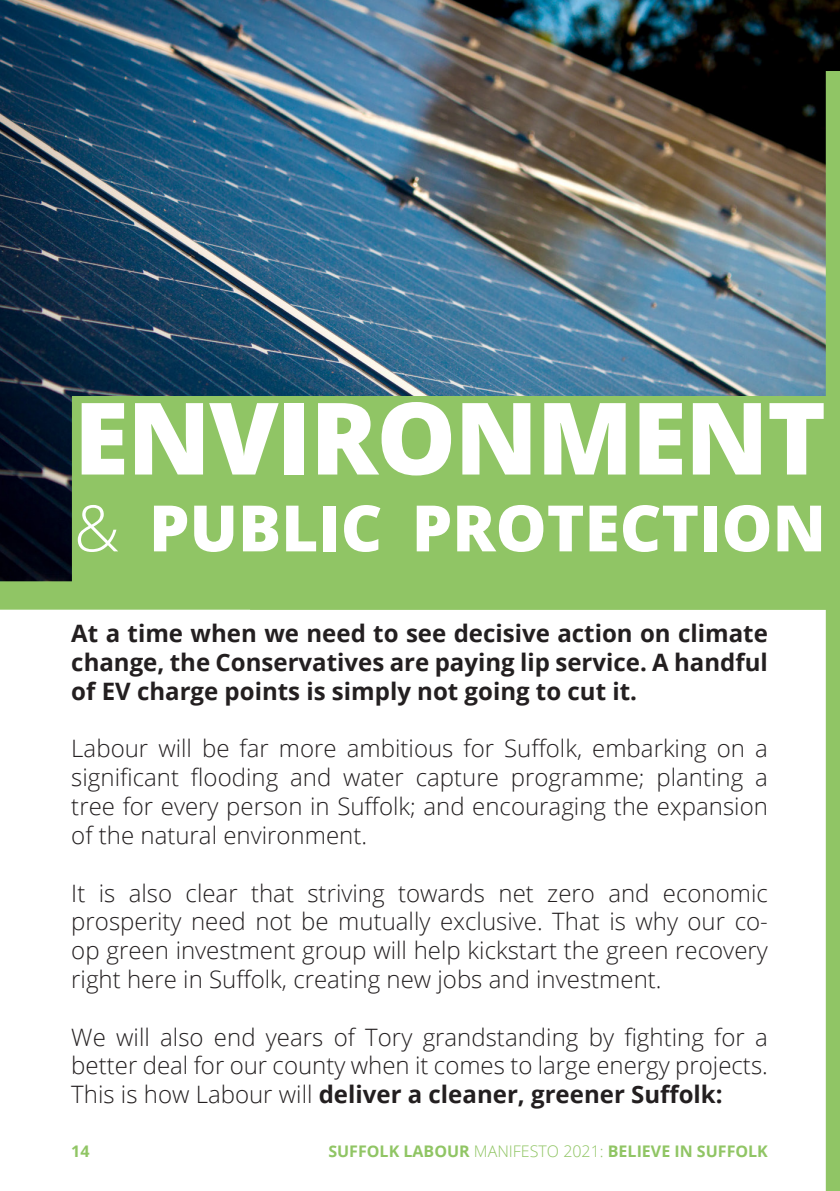
<style>
.page{position:relative;width:840px;height:1191px;background:#fff}
.page>*{position:absolute;margin:0;border:0;box-sizing:border-box;transform-origin:0 0}
.t1{font:800 100px "Open Sans";letter-spacing:-.015em;color:#fff}
.t2{font:800 64px "Open Sans";color:#fff}
.t3{font:300 24px/28.8px "Open Sans";color:#231f20;text-align:justify}
.t4{font:700 24px/28.8px "Open Sans";color:#231f20;text-align:justify}
.t5{font:700 16px "Open Sans";color:#90c564}
.s1{font-weight:300}
.s2{font-weight:700}
</style>
<div class="page">
<img style="left:0;top:0;width:839px;height:71px">
<img style="left:0;top:71px;width:839px;height:1120px">
<p class="t1" style="left:74px;top:362px;width:753px">ENVIRONMENT</p>
<p class="t2" style="left:74px;top:479px;width:753px"><span class="s1">&amp;</span> PUBLIC PROTECTION</p>
<p class="t4" style="left:71px;top:618px;width:697px">At a time when we need to see decisive action on climate change, the Conservatives are paying lip service. A handful of EV charge points is simply not going to cut it.</p>
<p class="t3" style="left:71px;top:733px;width:697px">Labour will be far more ambitious for Suffolk, embarking on a significant flooding and water capture programme; planting a tree for every person in Suffolk; and encouraging the expansion of the natural environment.</p>
<p class="t3" style="left:71px;top:877px;width:697px">It is also clear that striving towards net zero and economic prosperity need not be mutually exclusive. That is why our co&shy;op green investment group will help kickstart the green recovery right here in Suffolk, creating new jobs and investment.</p>
<p class="t3" style="left:71px;top:1021px;width:697px">We will also end years of Tory grandstanding by fighting for a better deal for our county when it comes to large energy projects.<br>This is how Labour will <span class="s2">deliver a cleaner, greener Suffolk:</span></p>
<p class="t5" style="left:71px;top:1139px;width:20px">14</p>
<p class="t5" style="left:328px;top:1140px;width:441px">SUFFOLK LABOUR <span class="s1">MANIFESTO 2021:</span> BELIEVE IN SUFFOLK</p>
</div>
